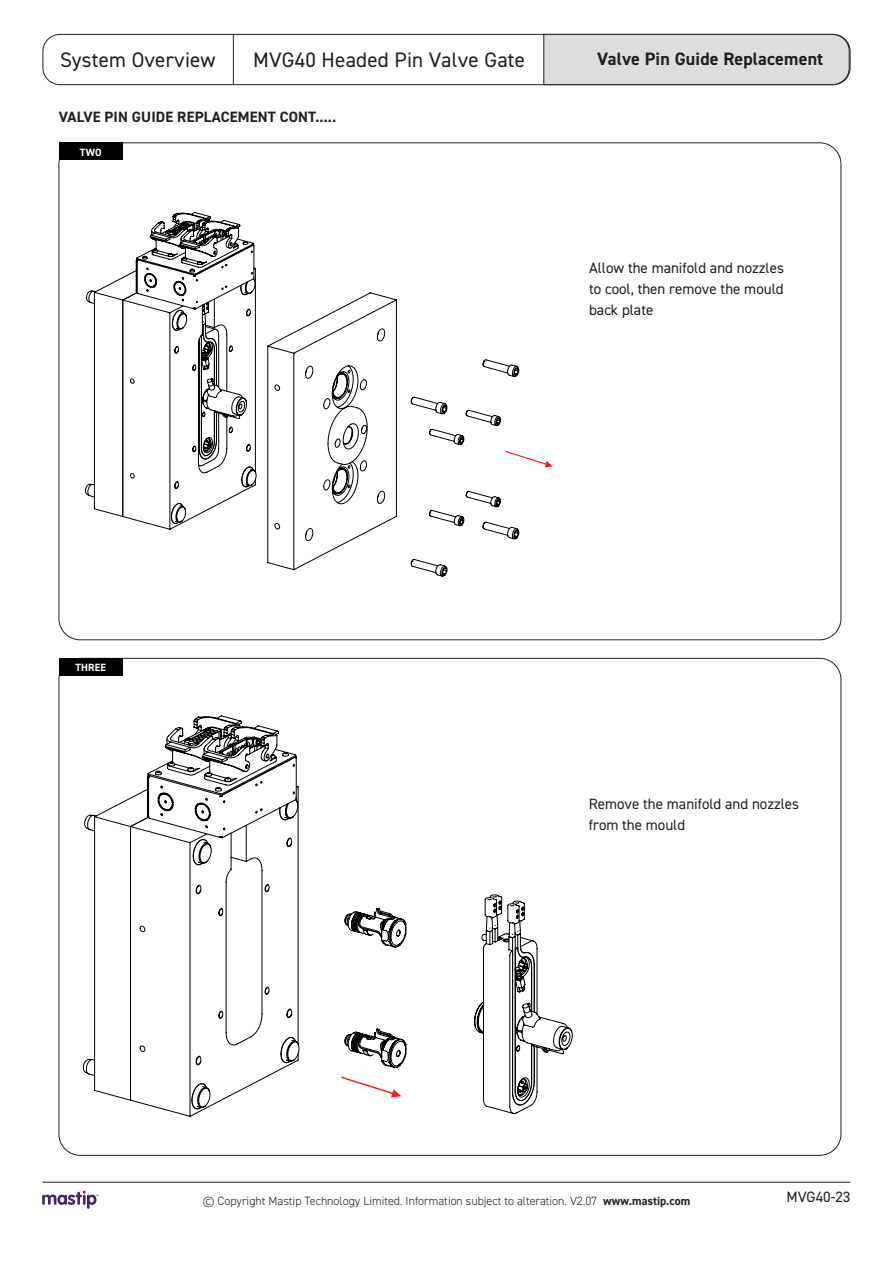
<style>
.page{position:relative;width:893px;height:1263px;background:#fff}
.page>*{position:absolute;margin:0;border:0;box-sizing:border-box;transform-origin:0 0}
.t1{font:21px "DIN2014";letter-spacing:.01em;color:#231f20}
.t2{font:700 18px "DIN2014";letter-spacing:.01em;color:#231f20}
.Footnote{font:15px/21px "DIN2014";color:#231f20}
.Body{font:700 15px "DIN2014";letter-spacing:.01em;color:#231f20}
.t3{font:300 12px "DIN2014";color:#231f20}
.Body-2{font:700 10.5px "DIN2014";letter-spacing:.01em;color:#fff}
.s1{font-weight:700}
</style>
<div class="page">
<hr style="left:43px;top:1182px;width:807px;height:1px;background:#231f20">
<div style="left:43px;top:34px;width:807px;height:51px;border:1px solid #231f20;border-radius:17px"></div>
<div style="left:543px;top:34px;width:307px;height:51px;background:#dcdddf"></div>
<hr style="left:233px;top:34px;width:1px;height:51px;background:#231f20">
<svg style="left:42px;top:1191px;width:56px;height:18px"></svg>
<svg style="left:86px;top:291px;width:415px;height:279px"></svg>
<svg style="left:123px;top:268px;width:396px;height:261px"></svg>
<svg style="left:137px;top:220px;width:211px;height:246px"></svg>
<svg style="left:505px;top:451px;width:48px;height:16px"></svg>
<svg style="left:193px;top:716px;width:49px;height:10px"></svg>
<svg style="left:83px;top:727px;width:196px;height:379px"></svg>
<svg style="left:147px;top:737px;width:132px;height:304px"></svg>
<svg style="left:148px;top:749px;width:420px;height:365px"></svg>
<svg style="left:341px;top:1076px;width:60px;height:21px"></svg>
<div style="left:59px;top:142px;width:64px;height:18px;background:#000"></div>
<div style="left:59px;top:658px;width:64px;height:17px;background:#000"></div>
<h1 class="t1" style="left:60px;top:47px;width:157px">System Overview</h1>
<h1 class="t1" style="left:253px;top:47px;width:273px">MVG40 Headed Pin Valve Gate</h1>
<p class="Body" style="left:59px;top:107px;width:279px">VALVE PIN GUIDE REPLACEMENT CONT.....</p>
<p class="Body-2" style="left:80px;top:145px;width:23px">TWO</p>
<p class="t2" style="left:597px;top:47px;width:228px">Valve Pin Guide Replacement</p>
<p class="Footnote" style="left:589px;top:257px;width:196px;text-align:justify">Allow the manifold and nozzles to cool, then remove the mould back plate</p>
<p class="Body-2" style="left:76px;top:660px;width:32px">THREE</p>
<p class="Footnote" style="left:589px;top:793px;width:212px">Remove the manifold and nozzles from the mould</p>
<p class="t3" style="left:203px;top:1193px;width:489px">© Copyright Mastip Technology Limited. Information subject to alteration. V2.07 <span class="s1">www.mastip.com</span></p>
<p class="Footnote" style="left:786px;top:1186px;width:65px">MVG40-23</p>
</div>
